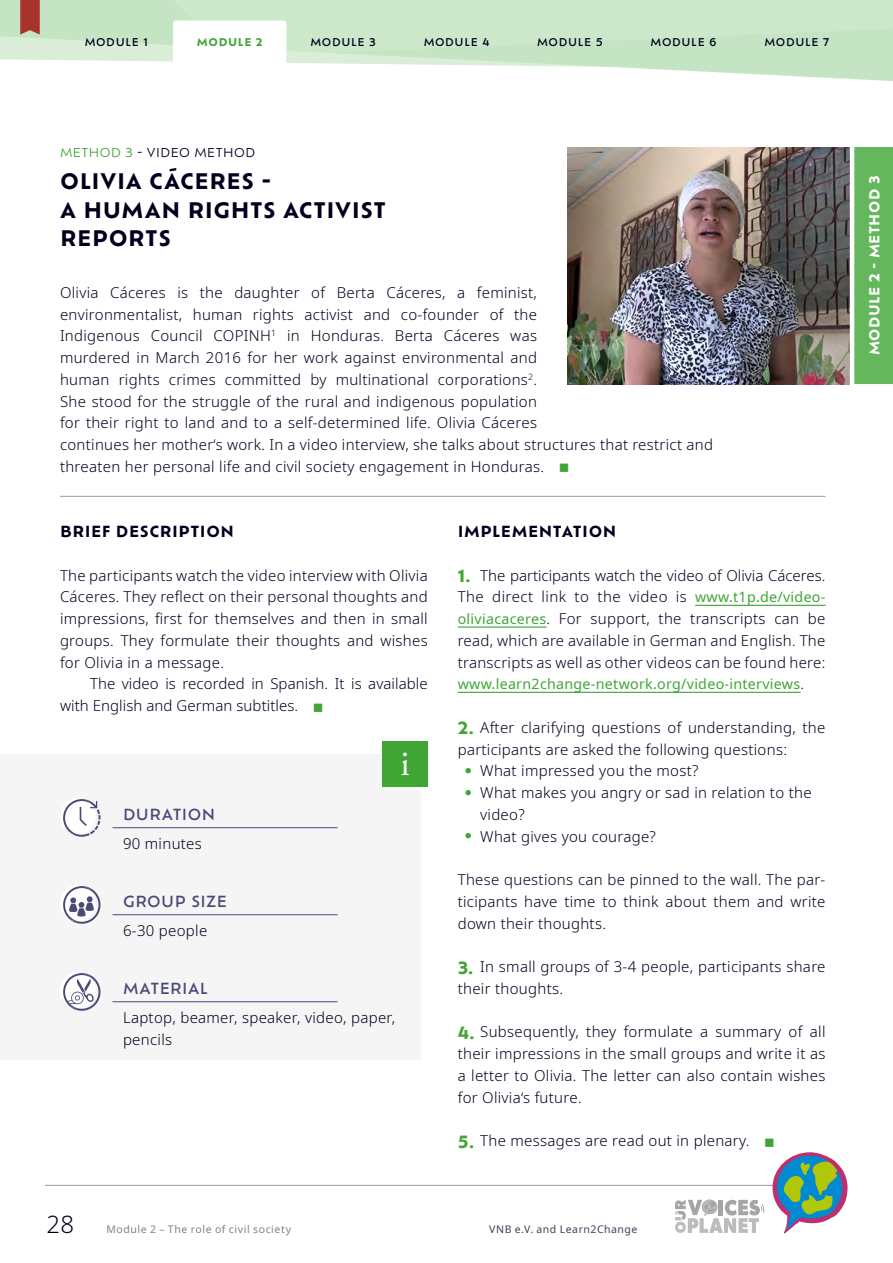
<style>
.page{position:relative;width:893px;height:1263px;background:#fff}
.page>*{position:absolute;margin:0;border:0;box-sizing:border-box;transform-origin:0 0}
.Info{font:36px "Adobe Garamond Pro";color:#fff}
.t1{font:300 24px "Noto Sans";color:#00001e}
.Überschrift_H2{font:700 21px/28.5px "Ofelia Text";letter-spacing:.03em;color:#00001e}
.Brot_Teaser{font:300 15px/21.8px "Noto Sans";letter-spacing:.02em;color:#00001e}
.Brot_nicht_eingerück{font:300 15px/21.8px "Noto Sans";letter-spacing:.02em;color:#00001e;text-align:justify}
.Brot{font:300 15px/21.8px "Noto Sans";letter-spacing:.005em;color:#00001e}
.Infoleiste_Text{font:300 15px/21.8px "Noto Sans";letter-spacing:.02em;color:#00001e}
.Überschrift_H3{font:700 15px "Ofelia Text";letter-spacing:.035em;color:#00001e}
.Infoleiste_H5{font:500 15px "Ofelia Text";letter-spacing:.03em;color:#474a75}
.t2{font:14.25px "Noto Sans";letter-spacing:.02em;color:#3fa535}
.t3{font:700 13.5px "Ofelia Text";letter-spacing:.03em;color:#fff}
.Überschrift_H4_Metho{font:12px "Ofelia Text";letter-spacing:.04em;color:#00001e}
.t4{font:500 10.5px "Ofelia Text";letter-spacing:.06em;color:#00001e}
.t5{font:10.5px "Noto Sans";letter-spacing:.05em;color:#80808f}
.t6{font:10.5px "Noto Sans";letter-spacing:.05em;color:#404056}
.t7{font:700 10.5px "Ofelia Text";letter-spacing:.06em;color:#3fa535}
.s1{color:#3fa535}
.s2{font-family:"Ofelia Text";font-weight:700;font-size:16.5px;color:#3fa535}
.s3{font-weight:400;font-size:14.25px;color:#3fa535}
.s4{font-weight:300;font-size:15px;color:#00001e}
.s5{font-family:"Ofelia Text";font-weight:700;font-size:24px;color:#3fa535}
</style>
<div class="page">
<hr style="left:45px;top:1185px;width:780px;height:1px;background:#949d8c">
<svg style="left:675px;top:1199px;width:89px;height:34px"></svg>
<svg style="left:772px;top:1152px;width:75px;height:81px"></svg>
<img style="left:567px;top:147px;width:283px;height:237px">
<hr style="left:60px;top:496px;width:765px;height:1px;background:#a7a7a5">
<hr style="left:695px;top:605px;width:130px;height:1px;background:#3fa535">
<hr style="left:458px;top:626px;width:88px;height:2px;background:#3fa535">
<hr style="left:458px;top:692px;width:342px;height:1px;background:#3fa535">
<div style="left:0;top:754px;width:420px;height:306px;background:#f5f5f5"></div>
<hr style="left:112px;top:827px;width:226px;height:1px;background:#474a75">
<hr style="left:112px;top:914px;width:226px;height:1px;background:#474a75">
<hr style="left:112px;top:1001px;width:226px;height:1px;background:#474a75">
<div style="left:60px;top:798px;width:36px;height:36px;background:#fff;border-radius:50%"></div>
<svg style="left:63px;top:799px;width:37px;height:38px"></svg>
<div style="left:60px;top:885px;width:36px;height:36px;background:#fff;border-radius:50%"></div>
<svg style="left:63px;top:886px;width:37px;height:38px"></svg>
<div style="left:60px;top:972px;width:36px;height:36px;background:#fff;border-radius:50%"></div>
<svg style="left:63px;top:973px;width:37px;height:38px"></svg>
<div style="left:382px;top:742px;width:46px;height:45px;background:#3fa535"></div>
<div style="left:854px;top:147px;width:39px;height:237px;background:#65b75e"></div>
<svg style="left:0;top:0;width:893px;height:81px"></svg>
<div style="left:124px;top:0;width:769px;height:57px;background:#cce7ca"></div>
<div style="left:173px;top:20px;width:113px;height:74px;background:#fff;border-radius:3px"></div>
<svg style="left:20px;top:0;width:20px;height:35px"></svg>
<p class="t4" style="left:85px;top:35px;width:65px">MODULE 1</p>
<p class="t7" style="left:197px;top:35px;width:67px">MODULE 2</p>
<p class="t4" style="left:310px;top:35px;width:67px">MODULE 3</p>
<p class="t4" style="left:424px;top:35px;width:67px">MODULE 4</p>
<p class="t4" style="left:537px;top:35px;width:67px">MODULE 5</p>
<p class="t4" style="left:650px;top:35px;width:67px">MODULE 6</p>
<p class="t4" style="left:764px;top:35px;width:66px">MODULE 7</p>
<p class="Überschrift_H4_Metho" style="left:60px;top:143px;width:197px"><span class="s1">METHOD 3</span> - VIDEO METHOD</p>
<p class="Überschrift_H2" style="left:60px;top:166px;width:327px">OLIVIA CÁCERES -<br>A HUMAN RIGHTS ACTIVIST<br>REPORTS</p>
<p class="Brot_Teaser" style="left:60px;top:282px;width:654px">Olivia Cáceres is the daughter of Berta Cáceres, a feminist,<br>environmentalist, human rights activist and co-founder of the<br>Indigenous Council COPINH<sup>1</sup> in Honduras. Berta Cáceres was<br>murdered in March 2016 for her work against environmental and<br>human rights crimes committed by multinational corporations<sup>2</sup>.<br>She stood for the struggle of the rural and indigenous population<br>for their right to land and to a self-determined life. Olivia Cáceres<br>continues her mother‘s work. In a video interview, she talks about structures that restrict and threaten her personal life and civil society engagement in Honduras. <span class="s1">■</span></p>
<p class="Überschrift_H3" style="left:60px;top:520px;width:175px">BRIEF DESCRIPTION</p>
<p class="Brot_nicht_eingerück" style="left:60px;top:565px;width:369px">The participants watch the video interview with Olivia Cáceres. They reflect on their personal thoughts and impressions, first for themselves and then in small groups. They formulate their thoughts and wishes for Olivia in a message.</p>
<p class="Brot" style="left:60px;top:673px;width:369px;text-indent:30px">The video is recorded in Spanish. It is available with English and German subtitles. <span class="s1">■</span></p>
<p class="Infoleiste_H5" style="left:123px;top:803px;width:94px">DURATION</p>
<p class="Infoleiste_Text" style="left:123px;top:833px;width:80px">90 minutes</p>
<p class="Infoleiste_H5" style="left:123px;top:890px;width:105px">GROUP SIZE</p>
<p class="Infoleiste_Text" style="left:123px;top:920px;width:86px">6-30 people</p>
<p class="Info" style="left:400px;top:742px;width:11px">i</p>
<p class="Infoleiste_H5" style="left:123px;top:977px;width:87px">MATERIAL</p>
<p class="Infoleiste_Text" style="left:123px;top:1007px;width:274px">Laptop, beamer, speaker, video, paper, pencils</p>
<p class="Überschrift_H3" style="left:458px;top:520px;width:160px">IMPLEMENTATION</p>
<p class="Brot_Teaser" style="left:458px;top:565px;width:369px;text-align:justify"><span class="s2">1.</span> The participants watch the video of Olivia Cáceres.<br>The direct link to the video is <span class="s3">www.t1p.de/video&shy;oliviacaceres</span>. For support, the transcripts can be read, which are available in German and English. The transcripts as well as other videos can be found here:</p>
<p class="t2" style="left:458px;top:674px;width:348px">www.learn2change-network.org/video-interviews<span class="s4">.</span></p>
<p class="Brot_Teaser" style="left:458px;top:717px;width:369px"><span class="s2">2.</span> After clarifying questions of understanding, the participants are asked the following questions:</p>
<p class="Brot_Teaser" style="left:464px;top:760px;width:236px"><span class="s5">•</span> What impressed you the most?</p>
<p class="Brot_Teaser" style="left:480px;top:782px;width:333px;text-indent:-16px"><span class="s5">•</span> What makes you angry or sad in relation to the video?</p>
<p class="Brot_Teaser" style="left:464px;top:826px;width:194px"><span class="s5">•</span> What gives you courage?</p>
<p class="Brot_nicht_eingerück" style="left:458px;top:869px;width:369px">These questions can be pinned to the wall. The par&shy;ticipants have time to think about them and write down their thoughts.</p>
<p class="Brot_Teaser" style="left:458px;top:956px;width:369px"><span class="s2">3.</span> In small groups of 3-4 people, participants share their thoughts.</p>
<p class="Brot_Teaser" style="left:458px;top:1021px;width:369px;text-align:justify"><span class="s2">4.</span> Subsequently, they formulate a summary of all their impressions in the small groups and write it as a letter to Olivia. The letter can also contain wishes for Olivia‘s future.</p>
<p class="Brot_Teaser" style="left:458px;top:1130px;width:319px"><span class="s2">5.</span> The messages are read out in plenary. <span class="s1">■</span></p>
<h2 class="t1" style="left:47px;top:1207px;width:29px">28</h2>
<p class="t5" style="left:106px;top:1222px;width:186px">Module 2 – The role of civil society</p>
<p class="t6" style="left:489px;top:1222px;width:150px">VNB e.V. and Learn2Change</p>
<p class="t3" style="left:864px;top:355px;width:181px;rotate:-90deg">MODULE 2 - Method 3</p>
</div>
